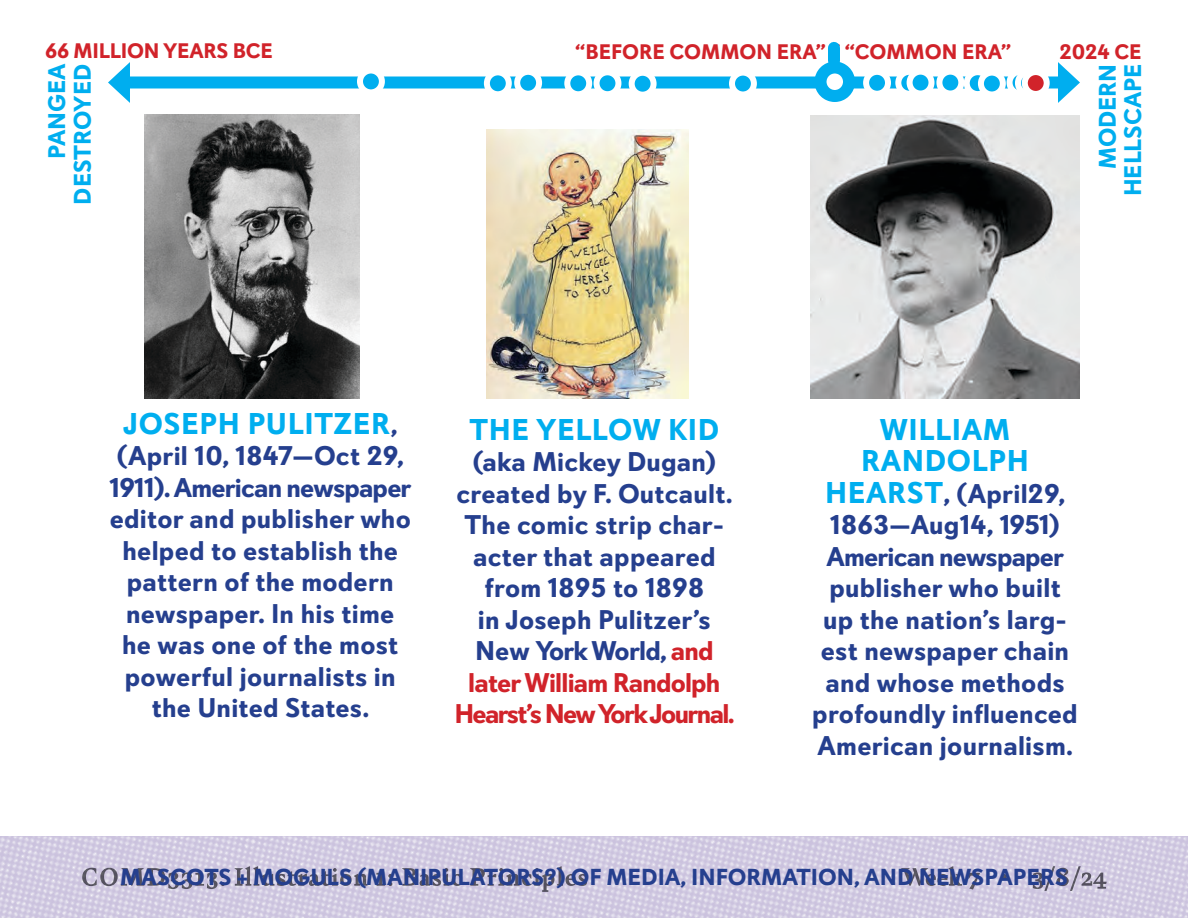
<style>
.page{position:relative;width:1188px;height:918px;background:#fff}
.page>*{position:absolute;margin:0;border:0;box-sizing:border-box;transform-origin:0 0}
.t1{font:700 30px/31.5px "Davis Sans";letter-spacing:.02em;color:#00aeef;text-align:center}
.t2{font:700 27px/31.5px "Davis Sans";letter-spacing:.005em;color:#253f8e;text-align:center}
.t3{font:700 24px/25.5px "Davis Sans";color:#00aeef;text-align:right}
.t4{font:700 23.1px "Davis Sans";color:#253f8e}
.t5{font:700 21px "Davis Sans";color:#d1232a}
.s1{font-size:27px;color:#253f8e}
.s2{color:#d1232a}
.s3{font-size:30px;color:#00aeef}
</style>
<div class="page">
<img style="left:0;top:836px;width:1188px;height:82px">
<img style="left:505px;top:866px;width:100px;height:26px">
<img style="left:393px;top:866px;width:112px;height:26px">
<img style="left:323px;top:866px;width:70px;height:26px">
<img style="left:210px;top:866px;width:113px;height:26px">
<img style="left:82px;top:866px;width:128px;height:26px">
<img style="left:610px;top:886px;width:227px;height:1px">
<img style="left:891px;top:866px;width:89px;height:24px">
<img style="left:1001px;top:866px;width:106px;height:25px">
<div style="left:121px;top:76px;width:946px;height:12px;background:#00aeef"></div>
<svg style="left:108px;top:62px;width:22px;height:41px"></svg>
<svg style="left:1058px;top:62px;width:22px;height:41px"></svg>
<div style="left:821px;top:68px;width:28px;height:28px;background:#fff;border-radius:50%"></div>
<div style="left:815px;top:62px;width:40px;height:40px;border:12px solid #00aeef;border-radius:50%"></div>
<div style="left:866px;top:72px;width:22px;height:22px;background:#00aeef;border-radius:50%"></div>
<div style="left:863px;top:69px;width:28px;height:28px;border:6px solid #fff;border-radius:50%"></div>
<div style="left:828px;top:48px;width:12px;height:13px;background:#00aeef"></div>
<div style="left:487px;top:72px;width:22px;height:22px;background:#00aeef;border-radius:50%"></div>
<div style="left:484px;top:69px;width:28px;height:28px;border:6px solid #fff;border-radius:50%"></div>
<div style="left:517px;top:72px;width:22px;height:22px;background:#00aeef;border-radius:50%"></div>
<div style="left:514px;top:69px;width:28px;height:28px;border:6px solid #fff;border-radius:50%"></div>
<div style="left:567px;top:72px;width:22px;height:22px;background:#00aeef;border-radius:50%"></div>
<div style="left:564px;top:69px;width:28px;height:28px;border:6px solid #fff;border-radius:50%"></div>
<div style="left:632px;top:73px;width:22px;height:22px;background:#00aeef;border-radius:50%"></div>
<div style="left:629px;top:70px;width:28px;height:28px;border:6px solid #fff;border-radius:50%"></div>
<div style="left:597px;top:72px;width:21px;height:22px;background:#00aeef;border-radius:50%"></div>
<div style="left:594px;top:69px;width:27px;height:28px;border:6px solid #fff;border-radius:50%"></div>
<div style="left:360px;top:71px;width:22px;height:21px;background:#00aeef;border-radius:50%"></div>
<div style="left:357px;top:68px;width:28px;height:27px;border:6px solid #fff;border-radius:50%"></div>
<div style="left:732px;top:73px;width:22px;height:21px;background:#00aeef;border-radius:50%"></div>
<div style="left:729px;top:70px;width:28px;height:28px;border:6px solid #fff;border-radius:50%"></div>
<svg style="left:898px;top:72px;width:22px;height:22px"></svg>
<div style="left:895px;top:69px;width:28px;height:28px;border:6px solid #fff;border-radius:50%"></div>
<div style="left:910px;top:72px;width:22px;height:22px;background:#00aeef;border-radius:50%"></div>
<div style="left:907px;top:69px;width:28px;height:28px;border:6px solid #fff;border-radius:50%"></div>
<div style="left:939px;top:72px;width:22px;height:22px;background:#00aeef;border-radius:50%"></div>
<div style="left:936px;top:69px;width:28px;height:28px;border:6px solid #fff;border-radius:50%"></div>
<svg style="left:967px;top:72px;width:22px;height:22px"></svg>
<div style="left:964px;top:69px;width:28px;height:28px;border:6px solid #fff;border-radius:50%"></div>
<div style="left:981px;top:73px;width:22px;height:21px;background:#00aeef;border-radius:50%"></div>
<div style="left:978px;top:70px;width:28px;height:28px;border:6px solid #fff;border-radius:50%"></div>
<div style="left:1007px;top:69px;width:27px;height:28px;border:6px solid #fff;border-radius:50%"></div>
<div style="left:1015px;top:69px;width:28px;height:28px;border:6px solid #fff;border-radius:50%"></div>
<div style="left:1025px;top:72px;width:22px;height:22px;background:#d1232a;border-radius:50%"></div>
<div style="left:1022px;top:69px;width:28px;height:28px;border:6px solid #fff;border-radius:50%"></div>
<img style="left:486px;top:129px;width:202px;height:270px">
<img style="left:810px;top:116px;width:270px;height:283px">
<img style="left:144px;top:115px;width:216px;height:283px">
<p class="t5" style="left:45px;top:38px;width:229px">66 MILLION YEARS BCE</p>
<p class="t5" style="left:575px;top:39px;width:437px">“BEFORE COMMON ERA” / “COMMON ERA”</p>
<p class="t5" style="left:1059px;top:39px;width:84px">2024 CE</p>
<p class="t3" style="left:45px;top:205px;width:143px;rotate:-90deg">PANGEA<br>DESTROYED</p>
<p class="t3" style="left:1095px;top:196px;width:134px;rotate:-90deg">MODERN<br>HELLSCAPE</p>
<p class="t1" style="left:123px;top:408px;width:276px">JOSEPH PULITZER<span class="s1">,</span></p>
<p class="t2" style="left:110px;top:440px;width:303px">(April 10, 1847—Oct 29,<br>1911). American newspaper editor and publisher who helped to establish the pattern of the modern newspaper. In his time he was one of the most powerful journalists in the United States.</p>
<p class="t1" style="left:469px;top:414px;width:251px">THE YELLOW KID</p>
<p class="t2" style="left:455px;top:446px;width:282px">(aka Mickey Dugan) created by F. Outcault.<br>The comic strip char&shy;acter that appeared from 1895 to 1898<br>in Joseph Pulitzer’s<br>New York World, <span class="s2">and later William Randolph<br>Hearst’s New York Journal.</span></p>
<p class="t1" style="left:861px;top:414px;width:169px">WILLIAM<br>RANDOLPH</p>
<p class="t2" style="left:812px;top:478px;width:267px"><span class="s3">HEARST</span>, (April29,<br>1863—Aug14, 1951)<br>American newspaper publisher who built up the nation’s larg&shy;est newspaper chain and whose methods profoundly influenced<br>American journalism.</p>
<p class="t4" style="left:120px;top:864px;width:949px">MASCOTS + MOGULS (MANIPULATORS?) OF MEDIA, INFORMATION, AND NEWSPAPERS</p>
</div>
